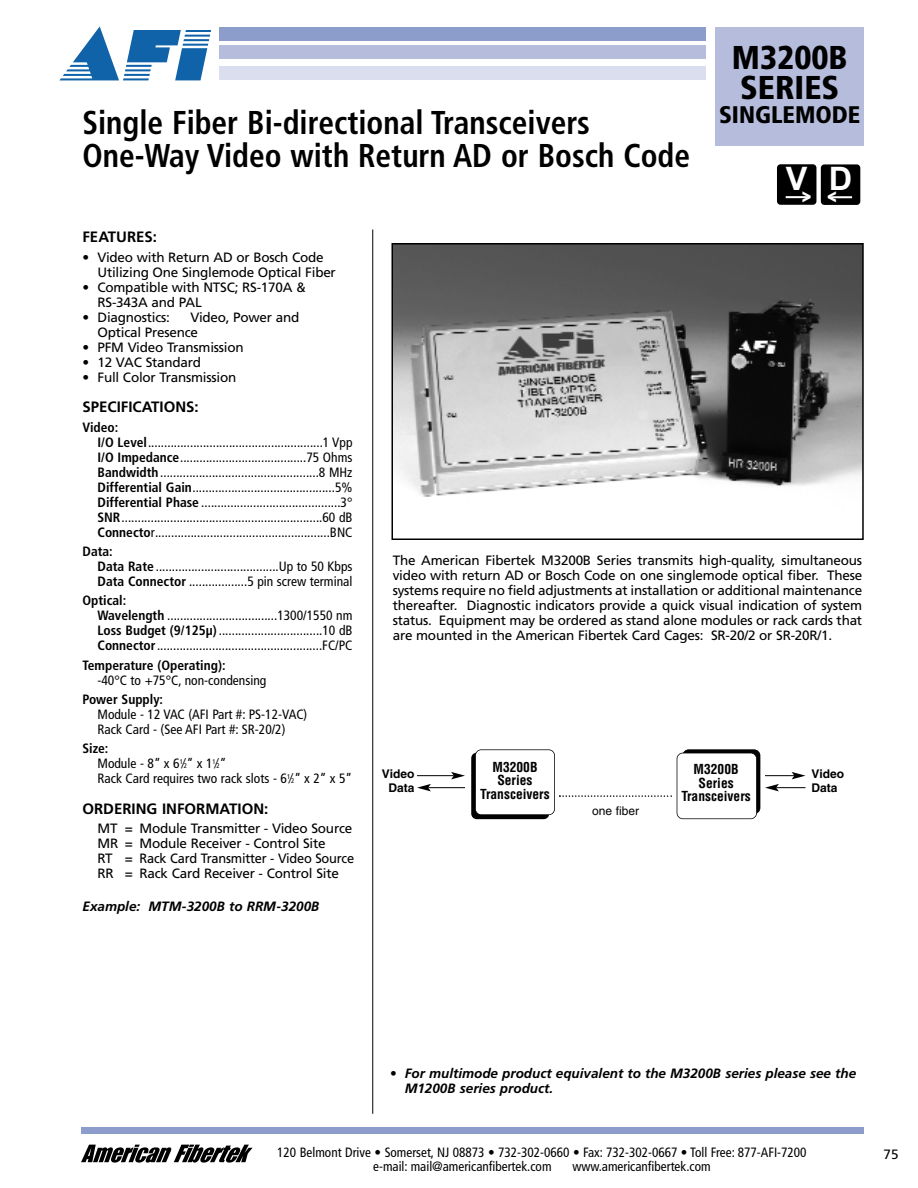
<style>
.page{position:relative;width:918px;height:1188px;background:#fff}
.page>*{position:absolute;margin:0;border:0;box-sizing:border-box;transform-origin:0 0}
.t1{font:700 condensed 33px/33px "Frutiger";color:#000;scale:.95 1}
.t2{font:900 condensed 33px/30px "Frutiger";color:#000}
.t3{font:700 32.4px "Arial";color:#fff}
.t4{font:900 condensed 24px "Frutiger";color:#000}
.t5{font:700 15px "Frutiger";color:#000}
.t6{font:condensed 13.5px/15px "Frutiger";color:#000}
.t7{font:13.5px/15px "Frutiger";letter-spacing:-.015em;color:#000}
.t8{font:italic 700 13.5px/15px "Frutiger";color:#000}
.t9{font:700 condensed 13.5px/13.5px "Helvetica";color:#000;text-align:center}
.t10{font:700 condensed 13.5px "Frutiger";color:#000}
.t11{font:700 12px/13.5px "Helvetica";color:#000;text-align:center}
.t12{font:12px "Helvetica";color:#000}
.s1{font-weight:700}
.s2{font-size:6.75px}
</style>
<div class="page">
<div style="left:716px;top:27px;width:148px;height:118px;background:#b6bddc"></div>
<div style="left:220px;top:27px;width:486px;height:13px;background:#8c9ccb"></div>
<div style="left:220px;top:46px;width:486px;height:13px;background:#b6bddc"></div>
<div style="left:220px;top:66px;width:486px;height:14px;background:#dbdeee"></div>
<svg style="left:60px;top:26px;width:151px;height:54px"></svg>
<svg style="left:81px;top:1145px;width:172px;height:18px"></svg>
<div style="left:81px;top:1127px;width:783px;height:7px;background:#8c9ccb"></div>
<hr style="left:372px;top:230px;width:1px;height:884px;background:#000">
<div style="left:777px;top:164px;width:39px;height:41px;background:#000;border-radius:4px"></div>
<hr style="left:786px;top:196px;width:23px;height:2px;background:#fff">
<div style="left:821px;top:164px;width:39px;height:41px;background:#000;border-radius:4px"></div>
<hr style="left:828px;top:196px;width:24px;height:2px;background:#fff">
<img style="left:395px;top:246px;width:466px;height:251px">
<div style="left:392px;top:243px;width:472px;height:297px;border:2px solid #000"></div>
<div style="left:682px;top:749px;width:78px;height:65px;border:2px solid #000;border-radius:6px"></div>
<div style="left:471px;top:753px;width:78px;height:66px;background:#000;border-radius:6px"></div>
<div style="left:475px;top:750px;width:80px;height:65px;background:#fff;border-radius:6px"></div>
<div style="left:475px;top:749px;width:80px;height:66px;border:2px solid #000;border-radius:6px"></div>
<div style="left:677px;top:753px;width:80px;height:66px;background:#fff;border-radius:6px"></div>
<div style="left:677px;top:753px;width:80px;height:66px;border:2px solid #000;border-radius:6px"></div>
<hr style="left:417px;top:775px;width:37px;height:1px;background:#000">
<svg style="left:451px;top:772px;width:14px;height:7px"></svg>
<hr style="left:428px;top:787px;width:37px;height:1px;background:#000">
<svg style="left:417px;top:784px;width:14px;height:7px"></svg>
<svg style="left:765px;top:772px;width:41px;height:19px"></svg>
<svg style="left:559px;top:795px;width:113px;height:2px"></svg>
<h1 class="t1" style="left:82px;top:109px;width:641px">Single Fiber Bi-directional Transceivers<br>One-Way Video with Return AD or Bosch Code</h1>
<h1 class="t2" style="left:732px;top:45px;width:117px">M3200B<br>SERIES</h1>
<h3 class="t4" style="left:719px;top:105px;width:143px">SINGLEMODE</h3>
<h2 class="t3" style="left:782px;top:166px;width:72px">V<sub>&lt;</sub> <sub>&gt;</sub> D<sub>&lt;</sub></h2>
<p class="t5" style="left:82px;top:231px;width:76px">FEATURES:</p>
<p class="t7" style="left:97px;top:250px;width:240px;text-indent:-15px">• Video with Return AD or Bosch Code<br>Utilizing One Singlemode Optical Fiber</p>
<p class="t7" style="left:97px;top:280px;width:210px;text-indent:-15px">• Compatible with NTSC; RS-170A &amp;<br>RS-343A and PAL</p>
<p class="t7" style="left:82px;top:310px;width:89px">• Diagnostics:</p>
<p class="t7" style="left:97px;top:310px;width:203px;text-indent:93px">Video, Power and<br>Optical Presence</p>
<p class="t7" style="left:82px;top:340px;width:163px">• PFM Video Transmission</p>
<p class="t7" style="left:82px;top:355px;width:120px">• 12 VAC Standard</p>
<p class="t7" style="left:82px;top:370px;width:155px">• Full Color Transmission</p>
<p class="t5" style="left:82px;top:401px;width:118px">SPECIFICATIONS:</p>
<p class="t6" style="left:97px;top:420px;width:257px;text-indent:-15px"><span class="s1">Video:<br>I/O Level</span>......................................................1 Vpp <span class="s1">I/O Impedance</span>.......................................75 Ohms <span class="s1">Bandwidth</span>.................................................8 MHz <span class="s1">Differential Gain</span>............................................5% <span class="s1">Differential Phase</span> ...........................................3° <span class="s1">SNR</span>..............................................................60 dB <span class="s1">Connecto</span>r......................................................BNC</p>
<p class="t6" style="left:97px;top:545px;width:257px;text-indent:-15px"><span class="s1">Data:<br>Data Rate</span> ......................................Up to 50 Kbps<br><span class="s1">Data Connector</span> ..................5 pin screw terminal</p>
<p class="t6" style="left:97px;top:594px;width:257px;text-indent:-15px"><span class="s1">Optical:<br>Wavelength</span> ..................................1300/1550 nm <span class="s1">Loss Budget (9/125µ)</span> ................................10 dB <span class="s1">Connector</span>...................................................FC/PC</p>
<p class="t10" style="left:82px;top:660px;width:145px">Temperature (Operating):</p>
<p class="t6" style="left:97px;top:673px;width:170px">-40°C to +75°C, non-condensing</p>
<p class="t10" style="left:82px;top:694px;width:82px">Power Supply:</p>
<p class="t6" style="left:97px;top:708px;width:211px">Module - 12 VAC (AFI Part #: PS-12-VAC)<br>Rack Card - (See AFI Part #: SR-20/2)</p>
<p class="t6" style="left:97px;top:742px;width:256px;text-indent:-15px"><span class="s1">Size:<br></span>Module - 8” x 6<sup>1</sup>⁄<span class="s2">2</span>” x 1<sup>1</sup>⁄<span class="s2">2</span>”<br>Rack Card requires two rack slots - 6<sup>1</sup>⁄<span class="s2">2</span>” x 2” x 5”</p>
<p class="t5" style="left:82px;top:803px;width:187px">ORDERING INFORMATION:</p>
<p class="t7" style="left:98px;top:822px;width:258px">MT = Module Transmitter - Video Source MR = Module Receiver - Control Site<br>RT = Rack Card Transmitter - Video Source RR = Rack Card Receiver - Control Site</p>
<p class="t8" style="left:83px;top:900px;width:239px">Example: MTM-3200B to RRM-3200B</p>
<p class="t7" style="left:393px;top:554px;width:471px;text-align:justify">The American Fibertek M3200B Series transmits high-quality, simultaneous video with return AD or Bosch Code on one singlemode optical fiber. These systems require no field adjustments at installation or additional maintenance thereafter. Diagnostic indicators provide a quick visual indication of system status. Equipment may be ordered as stand alone modules or rack cards that are mounted in the American Fibertek Card Cages: SR-20/2 or SR-20R/1.</p>
<p class="t9" style="left:480px;top:761px;width:71px">M3200B<br>Series<br>Transceivers</p>
<p class="t9" style="left:681px;top:763px;width:71px">M3200B<br>Series<br>Transceivers</p>
<p class="t12" style="left:592px;top:806px;width:49px">one fiber</p>
<p class="t11" style="left:382px;top:768px;width:34px">Video<br>Data</p>
<p class="t11" style="left:812px;top:768px;width:34px;text-align:left">Video<br>Data</p>
<p class="t8" style="left:405px;top:1067px;width:453px;text-indent:-15px">• For multimode product equivalent to the M3200B series please see the<br>M1200B series product.</p>
<p class="t6" style="left:373px;top:1147px;width:435px;line-height:13.5px;text-indent:-96px">120 Belmont Drive • Somerset, NJ 08873 • 732-302-0660 • Fax: 732-302-0667 • Toll Free: 877-AFI-7200 e-mail: mail@americanfibertek.com</p>
<p class="t6" style="left:573px;top:1160px;width:140px">www.americanfibertek.com</p>
<p class="t7" style="left:884px;top:1148px;width:17px">75</p>
</div>
